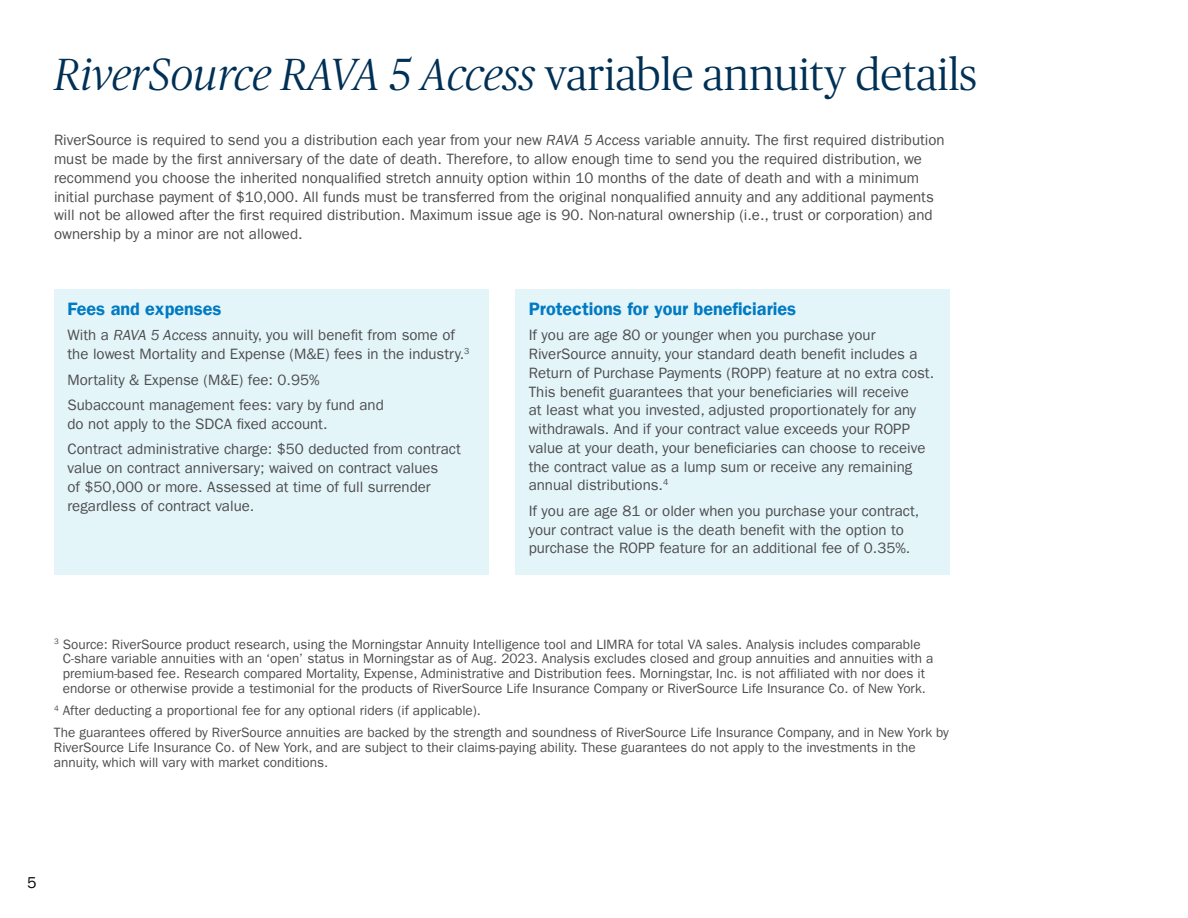
<style>
.page{position:relative;width:1188px;height:918px;background:#fff}
.page>*{position:absolute;margin:0;border:0;box-sizing:border-box;transform-origin:0 0}
.t1{font:italic 300 45px "Publico Headline";color:#003055}
.t2{font:18px "ITC Frank Gofor Ameriprise Dm";color:#007bc3}
.t3{font:15.75px "ITC Frank Gofor Ameriprise";color:#000}
.t4{font:15px/18.8px "ITC Frank Gofor Ameriprise";color:#4d4d4f}
.t5{font:13.5px/15px "ITC Frank Gofor Ameriprise";color:#4d4d4f}
.s1{font-style:normal}
.s2{font-style:italic}
</style>
<div class="page">
<div style="left:54px;top:289px;width:434px;height:285px;background:#e4f5fa"></div>
<div style="left:515px;top:289px;width:435px;height:285px;background:#e4f5fa"></div>
<h1 class="t1" style="left:54px;top:44px;width:925px">RiverSource RAVA 5 Access <span class="s1">variable annuity details</span></h1>
<p class="t4" style="left:54px;top:131px;width:892px">RiverSource is required to send you a distribution each year from your new <span class="s2">RAVA 5 Access</span> variable annuity. The first required distribution must be made by the first anniversary of the date of death. Therefore, to allow enough time to send you the required distribution, we recommend you choose the inherited nonqualified stretch annuity option within 10 months of the date of death and with a minimum initial purchase payment of $10,000. All funds must be transferred from the original nonqualified annuity and any additional payments will not be allowed after the first required distribution. Maximum issue age is 90. Non-natural ownership (i.e., trust or corporation) and ownership by a minor are not allowed.</p>
<p class="t2" style="left:68px;top:298px;width:156px">Fees and expenses</p>
<p class="t4" style="left:68px;top:326px;width:404px">With a <span class="s2">RAVA 5 Access</span> annuity, you will benefit from some of the lowest Mortality and Expense (M&amp;E) fees in the industry.<sup>3</sup></p>
<p class="t4" style="left:68px;top:367px;width:318px;line-height:25.5px">Mortality &amp; Expense (M&amp;E) fee: 0.95%<br>Subaccount management fees: vary by fund and</p>
<p class="t4" style="left:68px;top:411px;width:395px;line-height:25.5px">do not apply to the SDCA fixed account.<br>Contract administrative charge: $50 deducted from contract</p>
<p class="t4" style="left:68px;top:459px;width:372px">value on contract anniversary; waived on contract values of $50,000 or more. Assessed at time of full surrender regardless of contract value.</p>
<p class="t2" style="left:529px;top:298px;width:269px">Protections for your beneficiaries</p>
<p class="t4" style="left:529px;top:326px;width:407px">If you are age 80 or younger when you purchase your RiverSource annuity, your standard death benefit includes a Return of Purchase Payments (ROPP) feature at no extra cost.<br>This benefit guarantees that your beneficiaries will receive<br>at least what you invested, adjusted proportionately for any withdrawals. And if your contract value exceeds your ROPP value at your death, your beneficiaries can choose to receive the contract value as a lump sum or receive any remaining annual distributions.<sup>4</sup></p>
<p class="t4" style="left:529px;top:502px;width:392px">If you are age 81 or older when you purchase your contract, your contract value is the death benefit with the option to purchase the ROPP feature for an additional fee of 0.35%.</p>
<p class="t5" style="left:63px;top:637px;width:872px;text-indent:-9px"><sup>3</sup> Source: RiverSource product research, using the Morningstar Annuity Intelligence tool and LIMRA for total VA sales. Analysis includes comparable C-share variable annuities with an ‘open’ status in Morningstar as of Aug. 2023. Analysis excludes closed and group annuities and annuities with a premium-based fee. Research compared Mortality, Expense, Administrative and Distribution fees. Morningstar, Inc. is not affiliated with nor does it endorse or otherwise provide a testimonial for the products of RiverSource Life Insurance Company or RiverSource Life Insurance Co. of New York.</p>
<p class="t5" style="left:54px;top:700px;width:896px;line-height:21.8px"><sup>4</sup> After deducting a proportional fee for any optional riders (if applicable).<br>The guarantees offered by RiverSource annuities are backed by the strength and soundness of RiverSource Life Insurance Company, and in New York by</p>
<p class="t5" style="left:54px;top:740px;width:863px">RiverSource Life Insurance Co. of New York, and are subject to their claims-paying ability. These guarantees do not apply to the investments in the annuity, which will vary with market conditions.</p>
<p class="t3" style="left:27px;top:874px;width:11px">5</p>
</div>
